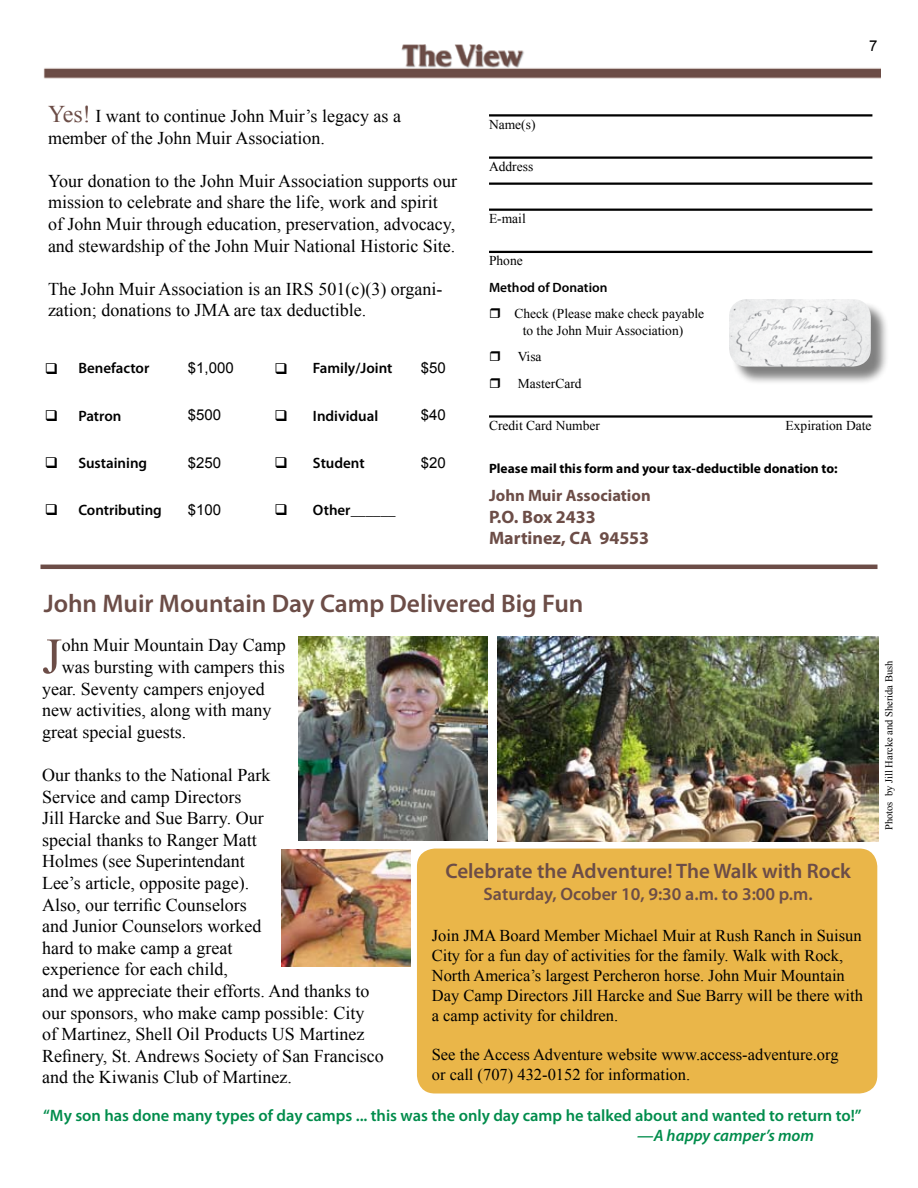
<style>
.page{position:relative;width:918px;height:1188px;background:#fff}
.page>*{position:absolute;margin:0;border:0;box-sizing:border-box;transform-origin:0 0}
.t1{font:50.55px "Times New Roman";color:#6c4d47}
.t2{font:600 25.5px "Myriad Pro";color:#6c4d47}
.t3{font:600 21px "Myriad Pro";color:#6c4d47}
.t4{font:18px/21.6px "Times New Roman";color:#000}
.t5{font:600 18px "Myriad Pro";color:#6c4d47}
.t6{font:700 18px/21.6px "Myriad Pro";color:#6c4d47}
.t7{font:16.5px/19.8px "Times New Roman";color:#000}
.t8{font:600 16.5px "Myriad Pro";color:#008c4b}
.t9{font:700 16.5px "Myriad Pro";color:#6c4d47}
.t10{font:italic 600 16.5px "Myriad Pro";color:#008c4b}
.t11{font:600 15px "Myriad Pro";color:#000}
.t12{font:15px "Arial";color:#000}
.t13{font:13.5px/16.2px "Times New Roman";color:#000}
.t14{font:700 13.5px "Myriad Pro";color:#000}
.t15{font:600 13.5px "Myriad Pro";color:#000}
.t16{font:10.5px "Times New Roman";color:#000}
.s1{font-size:24px;color:#6c4d47}
</style>
<div class="page">
<img style="left:43px;top:44px;width:837px;height:35px">
<hr style="left:489px;top:114px;width:383px;height:3px;background:#000">
<hr style="left:489px;top:156px;width:383px;height:3px;background:#000">
<hr style="left:489px;top:183px;width:383px;height:2px;background:#000">
<hr style="left:489px;top:209px;width:383px;height:2px;background:#000">
<hr style="left:489px;top:251px;width:383px;height:2px;background:#000">
<hr style="left:489px;top:415px;width:383px;height:3px;background:#000">
<div style="left:731px;top:301px;width:158px;height:84px;background:#000;opacity:.5"></div>
<img style="left:729px;top:299px;width:142px;height:68px">
<hr style="left:40px;top:565px;width:838px;height:4px;background:#6c4d47">
<div style="left:417px;top:849px;width:460px;height:245px;background:#eab649;border-radius:18px"></div>
<img style="left:498px;top:637px;width:380px;height:204px">
<img style="left:298px;top:636px;width:189px;height:204px">
<img style="left:282px;top:849px;width:129px;height:117px">
<p class="t12" style="left:869px;top:36px;width:10px">7</p>
<p class="t4" style="left:48px;top:105px;width:355px"><span class="s1">Yes!</span> I want to continue John Muir’s legacy as a member of the John Muir Association.</p>
<p class="t4" style="left:48px;top:170px;width:411px">Your donation to the John Muir Association supports our mission to celebrate and share the life, work and spirit of John Muir through education, preservation, advocacy, and stewardship of the John Muir National Historic Site.</p>
<p class="t4" style="left:48px;top:278px;width:396px">The John Muir Association is an IRS 501(c)(3) organi&shy;zation; donations to JMA are tax deductible.</p>
<p class="t11" style="left:45px;top:359px;width:106px">❑ Benefactor</p>
<p class="t12" style="left:188px;top:358px;width:47px">$1,000</p>
<p class="t11" style="left:274px;top:359px;width:120px">❑ Family/Joint</p>
<p class="t12" style="left:421px;top:358px;width:27px">$50</p>
<p class="t11" style="left:45px;top:406px;width:78px">❑ Patron</p>
<p class="t12" style="left:188px;top:405px;width:35px">$500</p>
<p class="t11" style="left:274px;top:406px;width:105px">❑ Individual</p>
<p class="t12" style="left:421px;top:405px;width:27px">$40</p>
<p class="t11" style="left:45px;top:453px;width:104px">❑ Sustaining</p>
<p class="t12" style="left:188px;top:452px;width:35px">$250</p>
<p class="t11" style="left:274px;top:453px;width:92px">❑ Student</p>
<p class="t12" style="left:421px;top:452px;width:27px">$20</p>
<p class="t11" style="left:45px;top:501px;width:119px">❑ Contributing</p>
<p class="t12" style="left:188px;top:500px;width:35px">$100</p>
<p class="t11" style="left:274px;top:501px;width:123px">❑ Other______</p>
<p class="t13" style="left:489px;top:116px;width:48px">Name(s)</p>
<p class="t13" style="left:489px;top:158px;width:46px">Address</p>
<p class="t13" style="left:489px;top:210px;width:38px">E-mail</p>
<p class="t13" style="left:489px;top:253px;width:35px">Phone</p>
<p class="t15" style="left:489px;top:279px;width:120px">Method of Donation</p>
<p class="t13" style="left:523px;top:306px;width:183px;text-indent:-8px">Check (Please make check payable to the John Muir Association)</p>
<p class="t13" style="left:518px;top:343px;width:65px;line-height:26.5px">Visa<br>MasterCard</p>
<p class="t13" style="left:489px;top:417px;width:112px">Credit Card Number</p>
<p class="t13" style="left:786px;top:417px;width:87px">Expiration Date</p>
<p class="t14" style="left:489px;top:459px;width:350px">Please mail this form and your tax-deductible donation to:</p>
<p class="t9" style="left:489px;top:485px;width:163px">John Muir Association</p>
<p class="t6" style="left:489px;top:505px;width:162px">P.O. Box 2433<br>Martinez, CA 94553</p>
<h2 class="t2" style="left:44px;top:587px;width:541px">John Muir Mountain Day Camp Delivered Big Fun</h2>
<h1 class="t1" style="left:42px;top:622px;width:21px">J</h1>
<p class="t4" style="left:62px;top:634px;width:225px">ohn Muir Mountain Day Camp</p>
<p class="t4" style="left:62px;top:656px;width:224px">was bursting with campers this</p>
<p class="t4" style="left:42px;top:678px;width:224px">year. Seventy campers enjoyed</p>
<p class="t4" style="left:42px;top:699px;width:231px">new activities, along with many</p>
<p class="t4" style="left:42px;top:721px;width:146px">great special guests.</p>
<p class="t4" style="left:42px;top:764px;width:343px">Our thanks to the National Park<br>Service and camp Directors<br>Jill Harcke and Sue Barry. Our<br>special thanks to Ranger Matt<br>Holmes (see Superintendant<br>Lee’s article, opposite page).<br>Also, our terrific Counselors<br>and Junior Counselors worked<br>hard to make camp a great<br>experience for each child,<br>and we appreciate their efforts. And thanks to our sponsors, who make camp possible: City of Martinez, Shell Oil Products US Martinez Refinery, St. Andrews Society of San Francisco and the Kiwanis Club of Martinez.</p>
<p class="t3" style="left:445px;top:858px;width:407px">Celebrate the Adventure! The Walk with Rock</p>
<p class="t5" style="left:484px;top:883px;width:331px">Saturday, Ocober 10, 9:30 a.m. to 3:00 p.m.</p>
<p class="t7" style="left:432px;top:926px;width:433px">Join JMA Board Member Michael Muir at Rush Ranch in Suisun City for a fun day of activities for the family. Walk with Rock, North America’s largest Percheron horse. John Muir Mountain Day Camp Directors Jill Harcke and Sue Barry will be there with a camp activity for children.</p>
<p class="t7" style="left:432px;top:1045px;width:408px">See the Access Adventure website www.access-adventure.org or call (707) 432-0152 for information.</p>
<p class="t8" style="left:43px;top:1105px;width:820px">“My son has done many types of day camps ... this was the only day camp he talked about and wanted to return to!”</p>
<p class="t10" style="left:637px;top:1125px;width:178px">—A happy camper’s mom</p>
<p class="t16" style="left:882px;top:830px;width:171px;rotate:-90deg">Photos by Jill Harcke and Sherida Bush</p>
</div>
